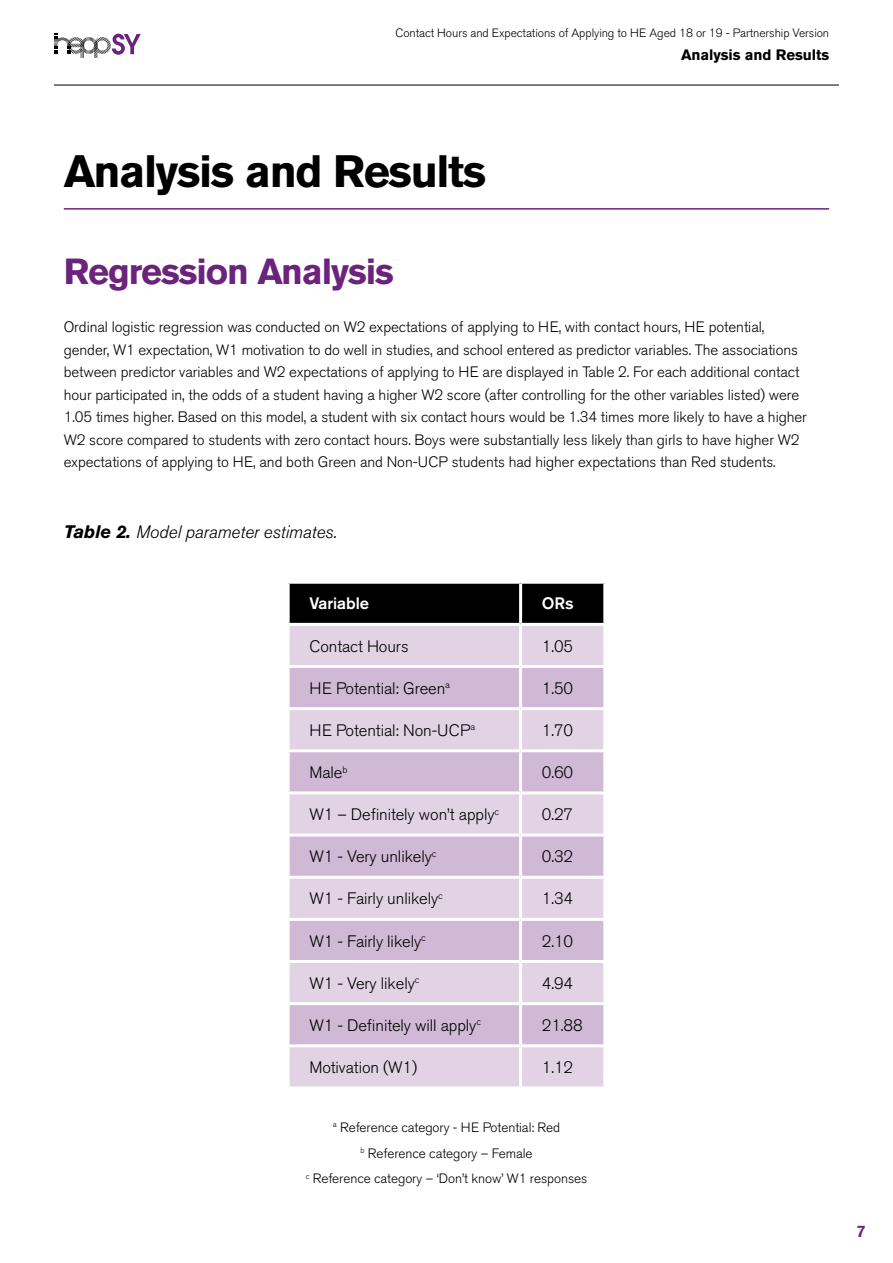
<style>
.page{position:relative;width:893px;height:1263px;background:#fff}
.page>*{position:absolute;margin:0;border:0;box-sizing:border-box;transform-origin:0 0}
.Heading_1{font:700 45px "Akzidenz Grotesk BE";letter-spacing:-.03em;color:#000}
.Heading_2x{font:700 36px "Akzidenz Grotesk BE";letter-spacing:-.03em;color:#6b237b}
.t1{font:italic 300 18px "Akzidenz Grotesk BE";letter-spacing:-.005em;color:#000}
.Table{font:300 16.5px "Akzidenz Grotesk BE";letter-spacing:-.005em;color:#000}
.Table-2{font:500 16.5px "Akzidenz Grotesk BE";letter-spacing:-.005em;color:#fff}
.Bold_White{font:500 16.5px "Akzidenz Grotesk BE";color:#fff}
.t2{font:500 16.5px "Akzidenz Grotesk BE";color:#6b237b}
.t3{font:300 15px/22.5px "Akzidenz Grotesk BE";letter-spacing:-.005em;color:#000}
.t4{font:700 15px "Akzidenz Grotesk BE";letter-spacing:-.005em;color:#000}
.Note_Large{font:300 13.5px "Akzidenz Grotesk BE";letter-spacing:-.005em;color:#000}
.t5{font:300 12px "Akzidenz Grotesk BE";letter-spacing:-.005em;color:#000}
.s1{font-weight:700}
</style>
<div class="page">
<hr style="left:54px;top:85px;width:785px;height:1px;background:#000">
<svg style="left:54px;top:33px;width:87px;height:25px"></svg>
<hr style="left:64px;top:208px;width:765px;height:2px;background:#6b237b">
<div style="left:290px;top:584px;width:313px;height:39px;background:#000"></div>
<div style="left:290px;top:626px;width:313px;height:460px;background:#e1d3e4"></div>
<svg style="left:290px;top:668px;width:313px;height:376px;fill:#d0b9d5"></svg>
<hr style="left:519px;top:584px;width:3px;height:39px;background:#fff">
<hr style="left:519px;top:626px;width:3px;height:39px;background:#fff">
<hr style="left:287px;top:665px;width:234px;height:3px;background:#fff">
<hr style="left:521px;top:665px;width:85px;height:3px;background:#fff">
<hr style="left:519px;top:668px;width:3px;height:39px;background:#fff">
<hr style="left:287px;top:707px;width:234px;height:3px;background:#fff">
<hr style="left:521px;top:707px;width:85px;height:3px;background:#fff">
<hr style="left:519px;top:710px;width:3px;height:39px;background:#fff">
<hr style="left:287px;top:749px;width:234px;height:3px;background:#fff">
<hr style="left:521px;top:749px;width:85px;height:3px;background:#fff">
<hr style="left:519px;top:752px;width:3px;height:39px;background:#fff">
<hr style="left:287px;top:791px;width:234px;height:3px;background:#fff">
<hr style="left:521px;top:791px;width:85px;height:3px;background:#fff">
<hr style="left:519px;top:794px;width:3px;height:39px;background:#fff">
<hr style="left:287px;top:833px;width:234px;height:3px;background:#fff">
<hr style="left:521px;top:833px;width:85px;height:3px;background:#fff">
<hr style="left:519px;top:836px;width:3px;height:40px;background:#fff">
<hr style="left:287px;top:876px;width:234px;height:3px;background:#fff">
<hr style="left:521px;top:876px;width:85px;height:3px;background:#fff">
<hr style="left:519px;top:879px;width:3px;height:39px;background:#fff">
<hr style="left:287px;top:918px;width:234px;height:3px;background:#fff">
<hr style="left:521px;top:918px;width:85px;height:3px;background:#fff">
<hr style="left:519px;top:921px;width:3px;height:39px;background:#fff">
<hr style="left:287px;top:960px;width:234px;height:3px;background:#fff">
<hr style="left:521px;top:960px;width:85px;height:3px;background:#fff">
<hr style="left:519px;top:963px;width:3px;height:39px;background:#fff">
<hr style="left:287px;top:1002px;width:234px;height:3px;background:#fff">
<hr style="left:521px;top:1002px;width:85px;height:3px;background:#fff">
<hr style="left:519px;top:1005px;width:3px;height:39px;background:#fff">
<hr style="left:287px;top:1044px;width:234px;height:3px;background:#fff">
<hr style="left:521px;top:1044px;width:85px;height:3px;background:#fff">
<hr style="left:519px;top:1047px;width:3px;height:39px;background:#fff">
<p class="t5" style="left:395px;top:26px;width:435px">Contact Hours and Expectations of Applying to HE Aged 18 or 19 - Partnership Version</p>
<p class="t4" style="left:681px;top:46px;width:149px">Analysis and Results</p>
<p class="Heading_1" style="left:64px;top:145px;width:424px">Analysis and Results</p>
<p class="Heading_2x" style="left:64px;top:251px;width:332px">Regression Analysis</p>
<p class="t3" style="left:64px;top:316px;width:745px">Ordinal logistic regression was conducted on W2 expectations of applying to HE, with contact hours, HE potential, gender, W1 expectation, W1 motivation to do well in studies, and school entered as predictor variables. The associations between predictor variables and W2 expectations of applying to HE are displayed in Table 2. For each additional contact hour participated in, the odds of a student having a higher W2 score (after controlling for the other variables listed) were 1.05 times higher. Based on this model, a student with six contact hours would be 1.34 times more likely to have a higher W2 score compared to students with zero contact hours. Boys were substantially less likely than girls to have higher W2 expectations of applying to HE, and both Green and Non-UCP students had higher expectations than Red students.</p>
<p class="t1" style="left:64px;top:522px;width:275px"><span class="s1">Table 2.</span> Model parameter estimates.</p>
<p class="Table-2" style="left:309px;top:594px;width:61px">Variable</p>
<p class="Bold_White" style="left:542px;top:594px;width:33px">ORs</p>
<p class="Table" style="left:309px;top:637px;width:101px">Contact Hours</p>
<p class="Table" style="left:542px;top:637px;width:33px">1.05</p>
<p class="Table" style="left:309px;top:679px;width:142px">HE Potential: Green<sup>a</sup></p>
<p class="Table" style="left:542px;top:679px;width:33px">1.50</p>
<p class="Table" style="left:309px;top:721px;width:167px">HE Potential: Non-UCP<sup>a</sup></p>
<p class="Table" style="left:542px;top:721px;width:33px">1.70</p>
<p class="Table" style="left:309px;top:763px;width:40px">Male<sup>b</sup></p>
<p class="Table" style="left:542px;top:763px;width:33px">0.60</p>
<p class="Table" style="left:309px;top:805px;width:191px">W1 – Definitely won’t apply<sup>c</sup></p>
<p class="Table" style="left:542px;top:805px;width:33px">0.27</p>
<p class="Table" style="left:309px;top:847px;width:129px">W1 - Very unlikely<sup>c</sup></p>
<p class="Table" style="left:542px;top:847px;width:33px">0.32</p>
<p class="Table" style="left:309px;top:889px;width:135px">W1 - Fairly unlikely<sup>c</sup></p>
<p class="Table" style="left:542px;top:889px;width:33px">1.34</p>
<p class="Table" style="left:309px;top:932px;width:118px">W1 - Fairly likely<sup>c</sup></p>
<p class="Table" style="left:542px;top:932px;width:33px">2.10</p>
<p class="Table" style="left:309px;top:974px;width:112px">W1 - Very likely<sup>c</sup></p>
<p class="Table" style="left:542px;top:974px;width:33px">4.94</p>
<p class="Table" style="left:309px;top:1016px;width:173px">W1 - Definitely will apply<sup>c</sup></p>
<p class="Table" style="left:542px;top:1016px;width:42px">21.88</p>
<p class="Table" style="left:309px;top:1058px;width:109px">Motivation (W1)</p>
<p class="Table" style="left:542px;top:1058px;width:33px">1.12</p>
<p class="Note_Large" style="left:333px;top:1120px;width:229px"><sup>a</sup> Reference category - HE Potential: Red</p>
<p class="Note_Large" style="left:360px;top:1145px;width:174px"><sup>b</sup> Reference category – Female</p>
<p class="Note_Large" style="left:306px;top:1171px;width:283px"><sup>c</sup> Reference category – ‘Don’t know’ W1 responses</p>
<p class="t2" style="left:856px;top:1221px;width:11px">7</p>
</div>
